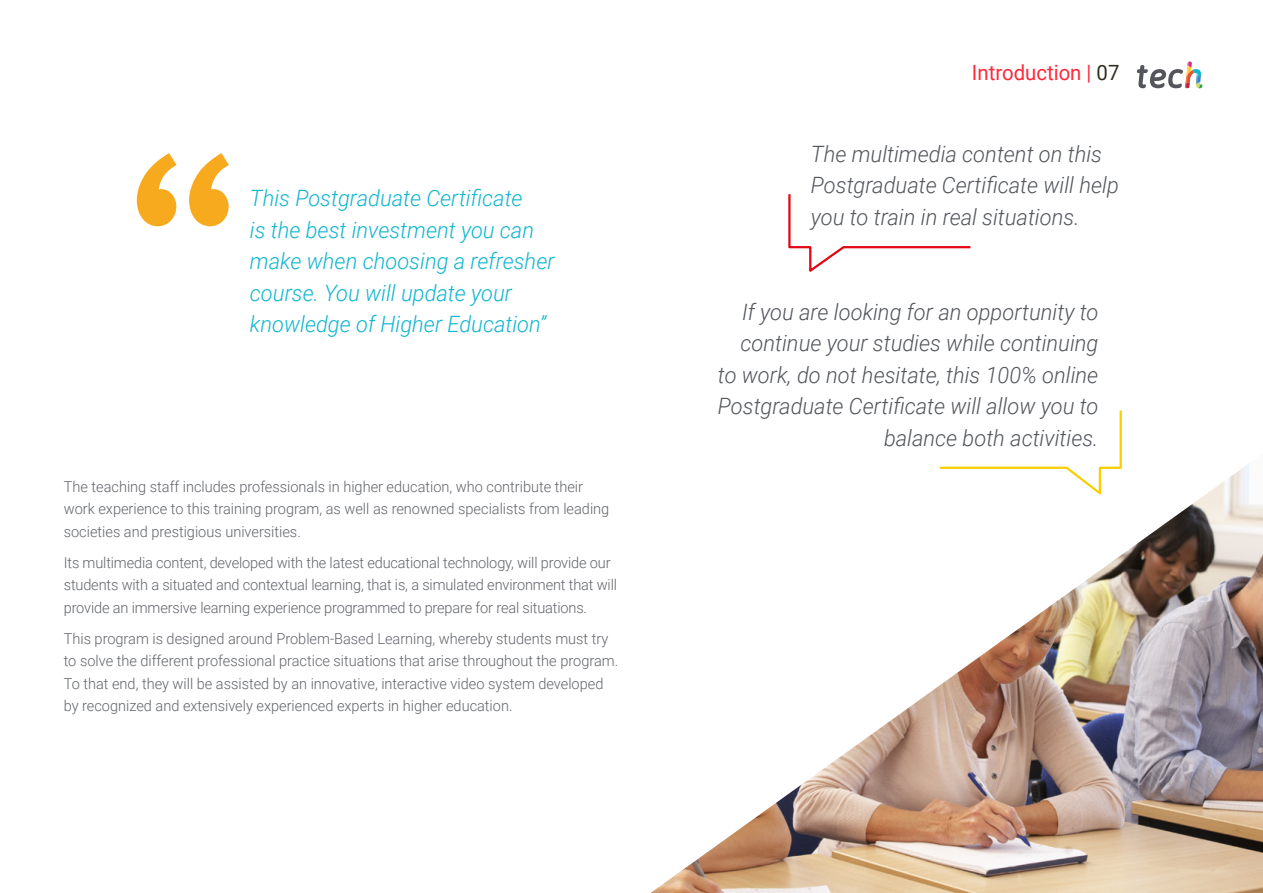
<style>
.page{position:relative;width:1263px;height:893px;background:#fff}
.page>*{position:absolute;margin:0;border:0;box-sizing:border-box;transform-origin:0 0}
.t1{font:italic 300 22.5px/31.5px "Roboto";color:#52555b;text-align:right}
.t2{font:italic 300 22.5px/31.5px "Roboto";color:#0fb6cf}
.t3{font:21px "Roboto";color:#ff293a}
.t4{font:300 15px/22.5px "Roboto";color:#61646a}
.s1{color:#312e20}
</style>
<div class="page">
<img style="left:650px;top:464px;width:613px;height:429px">
<svg style="left:937px;top:410px;width:186px;height:88px"></svg>
<svg style="left:788px;top:194px;width:183px;height:78px"></svg>
<svg style="left:1137px;top:62px;width:65px;height:27px"></svg>
<svg style="left:137px;top:153px;width:92px;height:73px"></svg>
<h1 class="t2" style="left:250px;top:182px;width:306px">This Postgraduate Certificate<br>is the best investment you can make when choosing a refresher course. You will update your knowledge of Higher Education”</h1>
<p class="t4" style="left:64px;top:475px;width:547px">The teaching staff includes professionals in higher education, who contribute their work experience to this training program, as well as renowned specialists from leading societies and prestigious universities.</p>
<p class="t4" style="left:64px;top:551px;width:555px">Its multimedia content, developed with the latest educational technology, will provide our students with a situated and contextual learning, that is, a simulated environment that will provide an immersive learning experience programmed to prepare for real situations.</p>
<p class="t4" style="left:64px;top:627px;width:556px">This program is designed around Problem-Based Learning, whereby students must try to solve the different professional practice situations that arise throughout the program.<br>To that end, they will be assisted by an innovative, interactive video system developed by recognized and extensively experienced experts in higher education.</p>
<h2 class="t3" style="left:972px;top:57px;width:149px">Introduction | <span class="s1">07</span></h2>
<h1 class="t1" style="left:811px;top:137px;width:309px;text-align:left">The multimedia content on this<br>Postgraduate Certificate will help you to train in real situations.</h1>
<h1 class="t1" style="left:718px;top:295px;width:382px">If you are looking for an opportunity to continue your studies while continuing to work, do not hesitate, this 100% online Postgraduate Certificate will allow you to balance both activities.</h1>
</div>
